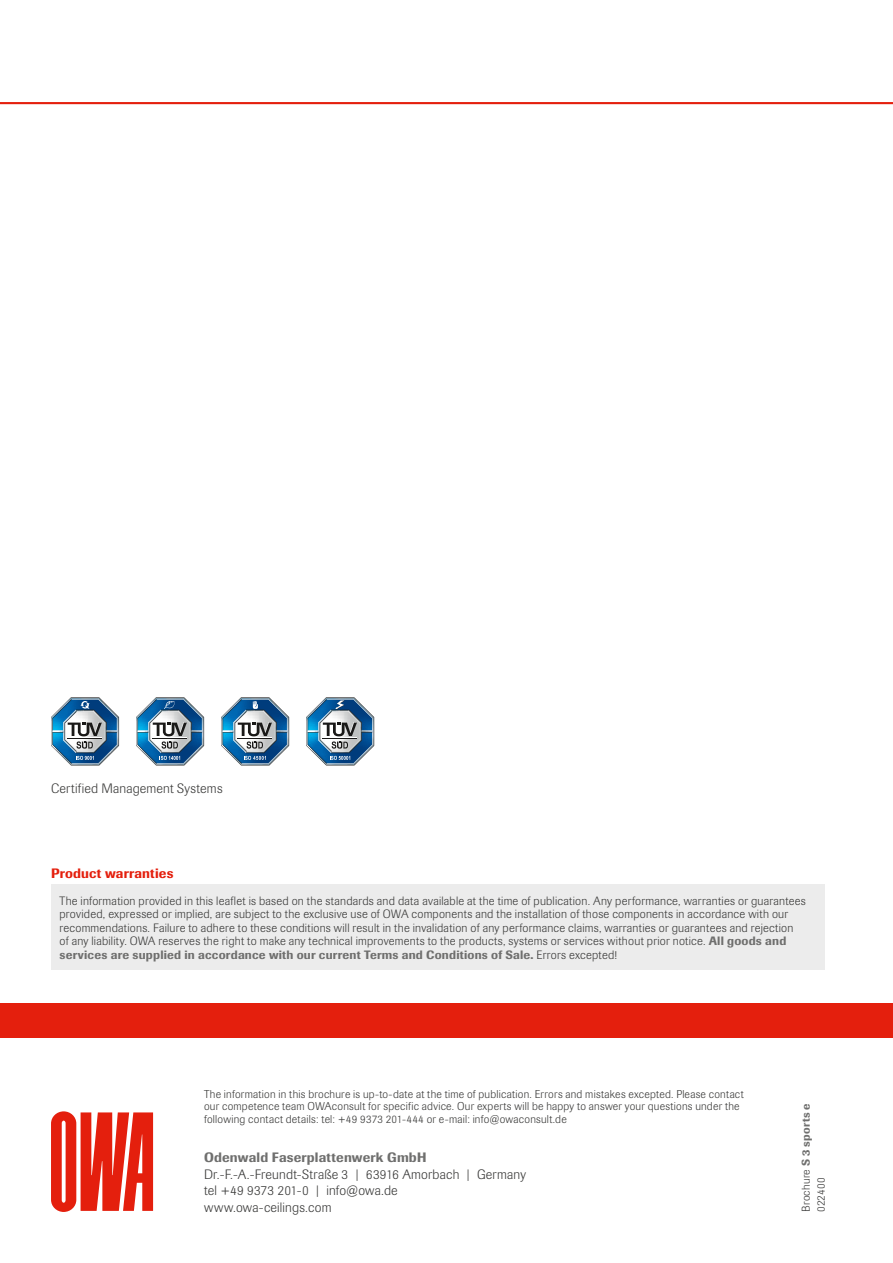
<style>
.page{position:relative;width:893px;height:1263px;background:#fff}
.page>*{position:absolute;margin:0;border:0;box-sizing:border-box;transform-origin:0 0}
.t1{font:300 13.5px/16.5px "Imago Pro";letter-spacing:.015em;color:#3b3b3a}
.t2{font:500 13.5px "Imago Pro";letter-spacing:.01em;color:#6f6f6e}
.t3{font:500 13.5px "Imago Pro";letter-spacing:.015em;color:#e41f0d}
.t4{font:300 12px/13.5px "Imago Pro";letter-spacing:.02em;color:#3b3b3a}
.t5{font:300 11.25px/12.3px "Imago Pro";letter-spacing:.02em;color:#3b3b3a}
.s1{font-weight:500;color:#6f6f6e}
</style>
<div class="page">
<hr style="left:0;top:102px;width:893px;height:2px;background:#e41f0d">
<div style="left:0;top:1003px;width:893px;height:34px;background:#e41f0d"></div>
<svg style="left:51px;top:1111px;width:102px;height:101px"></svg>
<div style="left:51px;top:884px;width:774px;height:85px;background:#ececec"></div>
<svg style="left:136px;top:697px;width:68px;height:68px"></svg>
<svg style="left:221px;top:697px;width:68px;height:68px"></svg>
<svg style="left:306px;top:697px;width:68px;height:68px"></svg>
<svg style="left:51px;top:697px;width:68px;height:68px"></svg>
<p class="t1" style="left:51px;top:779px;width:173px">Certified Management Systems</p>
<p class="t3" style="left:51px;top:864px;width:124px">Product warranties</p>
<p class="t4" style="left:60px;top:893px;width:748px">The information provided in this leaflet is based on the standards and data available at the time of publication. Any performance, warranties or guarantees provided, expressed or implied, are subject to the exclusive use of OWA components and the installation of those components in accordance with our recommendations. Failure to adhere to these conditions will result in the invalidation of any performance claims, warranties or guarantees and rejection<br>of any liability. OWA reserves the right to make any technical improvements to the products, systems or services without prior notice. <span class="s1">All goods and services are supplied in accordance with our current Terms and Conditions of Sale.</span> Errors excepted!</p>
<p class="t5" style="left:204px;top:1088px;width:541px">The information in this brochure is up-to-date at the time of publication. Errors and mistakes excepted. Please contact our competence team OWAconsult for specific advice. Our experts will be happy to answer your questions under the following contact details: tel: +49 9373 201-444 or e-mail: info@owaconsult.de</p>
<p class="t2" style="left:204px;top:1149px;width:224px">Odenwald Faserplattenwerk GmbH</p>
<p class="t1" style="left:204px;top:1166px;width:323px">Dr.-F.-A.-Freundt-Straße 3 | 63916 Amorbach | Germany tel +49 9373 201-0 | info@owa.de www.owa-ceilings.com</p>
<p class="t5" style="left:798px;top:1212px;width:110px;line-height:15px;rotate:-90deg">Brochure <span class="s1">S 3 sports e<br></span>022400</p>
</div>
